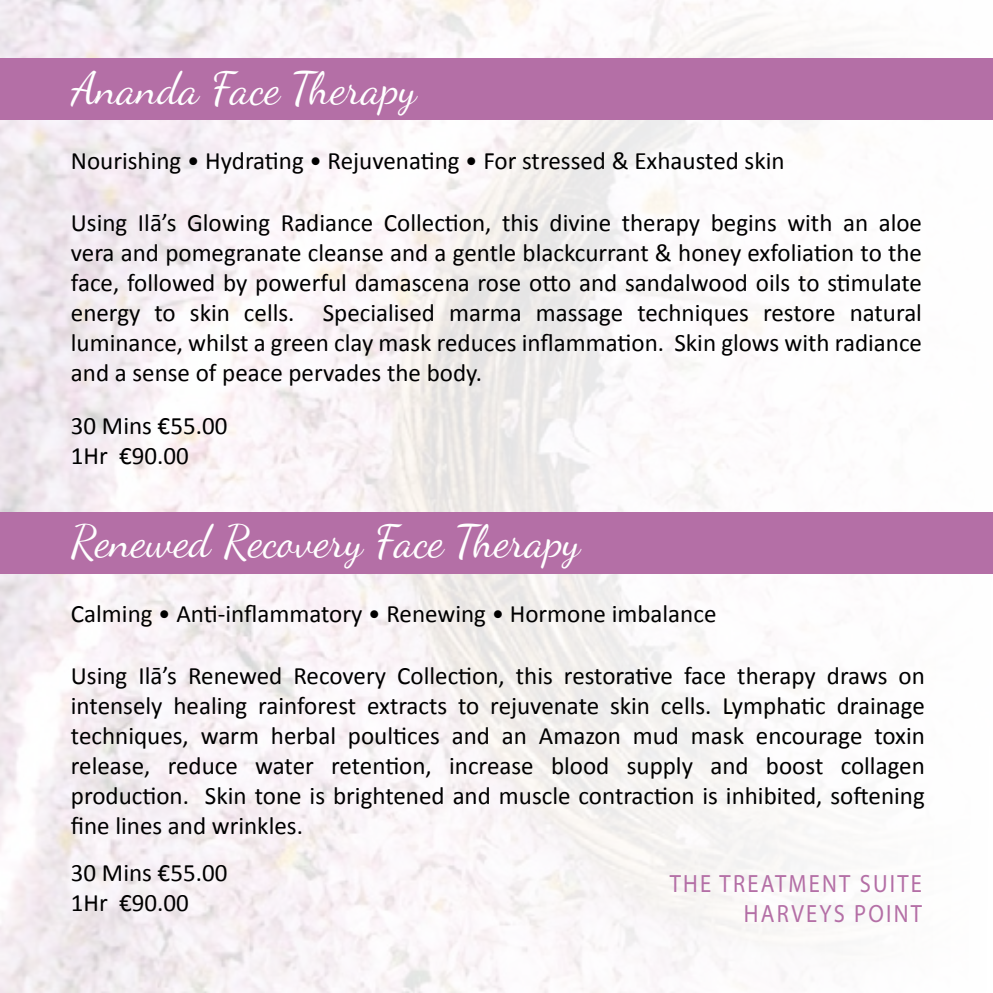
<style>
.page{position:relative;width:993px;height:993px;background:#fff}
.page>*{position:absolute;margin:0;border:0;box-sizing:border-box;transform-origin:0 0}
.t1{font:45px "Dancing Script OT";color:#fff}
.t2{font:25px/30px "Calibri";color:#000;text-align:justify}
.t3{font:25px/30px "Myriad Pro";letter-spacing:.1em;color:#b46fa6;text-align:right;scale:.9 1}
</style>
<div class="page">
<div style="left:0;top:512px;width:992px;height:61px;background:#b46fa6"></div>
<div style="left:0;top:58px;width:992px;height:62px;background:#b46fa6"></div>
<h1 class="t1" style="left:71px;top:62px;width:348px">Ananda Face Therapy</h1>
<p class="t2" style="left:71px;top:145px;width:715px">Nourishing • Hydrating • Rejuvenating • For stressed &amp; Exhausted skin</p>
<p class="t2" style="left:71px;top:208px;width:852px">Using Ilā’s Glowing Radiance Collection, this divine therapy begins with an aloe vera and pomegranate cleanse and a gentle blackcurrant &amp; honey exfoliation to the face, followed by powerful damascena rose otto and sandalwood oils to stimulate energy to skin cells. Specialised marma massage techniques restore natural luminance, whilst a green clay mask reduces inflammation. Skin glows with radiance and a sense of peace pervades the body.</p>
<p class="t2" style="left:71px;top:410px;width:158px">30 Mins €55.00<br>1Hr €90.00</p>
<h1 class="t1" style="left:71px;top:514px;width:511px">Renewed Recovery Face Therapy</h1>
<p class="t2" style="left:71px;top:599px;width:646px">Calming • Anti-inflammatory • Renewing • Hormone imbalance</p>
<p class="t2" style="left:71px;top:660px;width:855px">Using Ilā’s Renewed Recovery Collection, this restorative face therapy draws on intensely healing rainforest extracts to rejuvenate skin cells. Lymphatic drainage techniques, warm herbal poultices and an Amazon mud mask encourage toxin release, reduce water retention, increase blood supply and boost collagen production. Skin tone is brightened and muscle contraction is inhibited, softening fine lines and wrinkles.</p>
<p class="t2" style="left:71px;top:857px;width:158px">30 Mins €55.00<br>1Hr €90.00</p>
<p class="t3" style="left:669px;top:868px;width:282px">THE TREATMENT SUITE<br>HARVEYS POINT</p>
</div>
